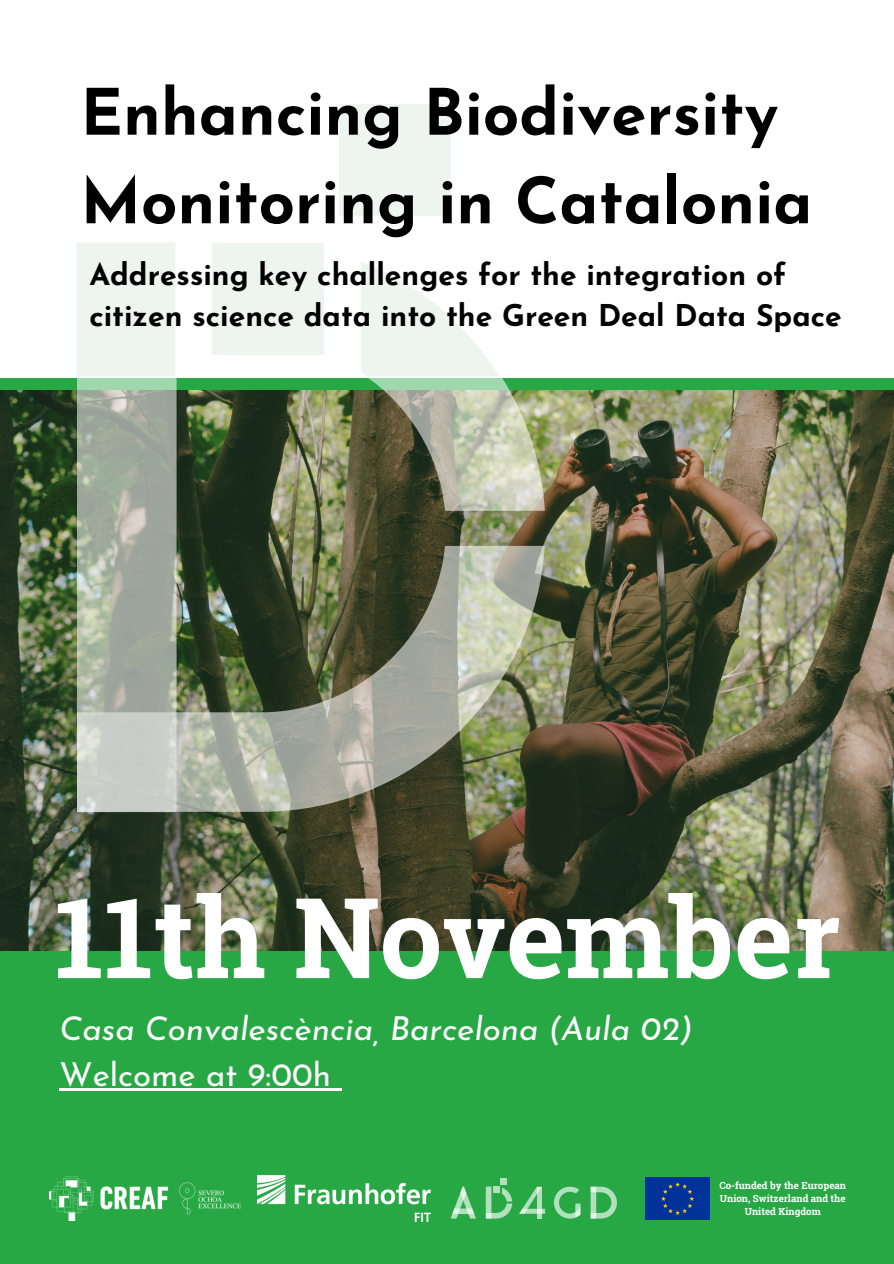
<style>
.page{position:relative;width:894px;height:1264px;background:#fff}
.page>*{position:absolute;margin:0;border:0;box-sizing:border-box;transform-origin:0 0}
.t1{font:700 111.75px "Roboto Slab";color:#fff}
.t2{font:700 63.75px/88.5px "Josefin Sans";color:#000}
.t3{font:italic 33px/46.2px "Josefin Sans";color:#fff}
.t4{font:700 30px/41.7px "Josefin Sans";color:#000}
.t5{font:700 9.75px/13px "Roboto Slab";color:#fff;text-align:center}
.s1{font-style:normal}
</style>
<div class="page">
<div style="left:77px;top:243px;width:98px;height:133px;background:#eef5f1"></div>
<div style="left:212px;top:243px;width:111px;height:112px;background:#eef5f1"></div>
<div style="left:339px;top:103px;width:111px;height:112px;background:#eef5f1"></div>
<div style="left:0;top:742px;width:893px;height:521px;background:#27a845"></div>
<img style="left:0;top:389px;width:893px;height:561px">
<div style="left:0;top:377px;width:893px;height:12px;background:#27a845"></div>
<svg style="left:554px;top:1186px;width:26px;height:32px"></svg>
<svg style="left:590px;top:1186px;width:26px;height:32px"></svg>
<svg style="left:451px;top:1186px;width:25px;height:32px"></svg>
<svg style="left:536px;top:1213px;width:5px;height:5px"></svg>
<svg style="left:519px;top:1186px;width:26px;height:27px"></svg>
<svg style="left:485px;top:1186px;width:27px;height:32px"></svg>
<div style="left:500px;top:1178px;width:7px;height:6px;background:#b2e0bd"></div>
<hr style="left:59px;top:1088px;width:272px;height:2px;background:#fff">
<svg style="left:331px;top:1088px;width:10px;height:2px"></svg>
<img style="left:49px;top:1176px;width:191px;height:44px">
<div style="left:645px;top:1177px;width:64px;height:42px;background:#039"></div>
<svg style="left:661px;top:1182px;width:33px;height:32px"></svg>
<svg style="left:77px;top:377px;width:99px;height:435px;background:#a3afa0"></svg>
<img style="left:77px;top:546px;width:467px;height:265px">
<svg style="left:361px;top:262px;width:183px;height:249px"></svg>
<img style="left:258px;top:1175px;width:172px;height:46px">
<p class="t2" style="left:81px;top:74px;width:733px">Enhancing Biodiversity<br>Monitoring in Catalonia</p>
<h4 class="t4" style="left:89px;top:256px;width:753px">Addressing key challenges for the integration of citizen science data into the Green Deal Data Space</h4>
<h3 class="t1" style="left:54px;top:861px;width:787px">11th November</h3>
<h2 class="t3" style="left:59px;top:1008px;width:634px">Casa Convalescència, Barcelona (Aula 02)<br><span class="s1">Welcome at 9:00h</span></h2>
<h1 class="t5" style="left:719px;top:1178px;width:128px">Co-funded by the European<br>Union, Switzerland and the<br>United Kingdom</h1>
</div>
